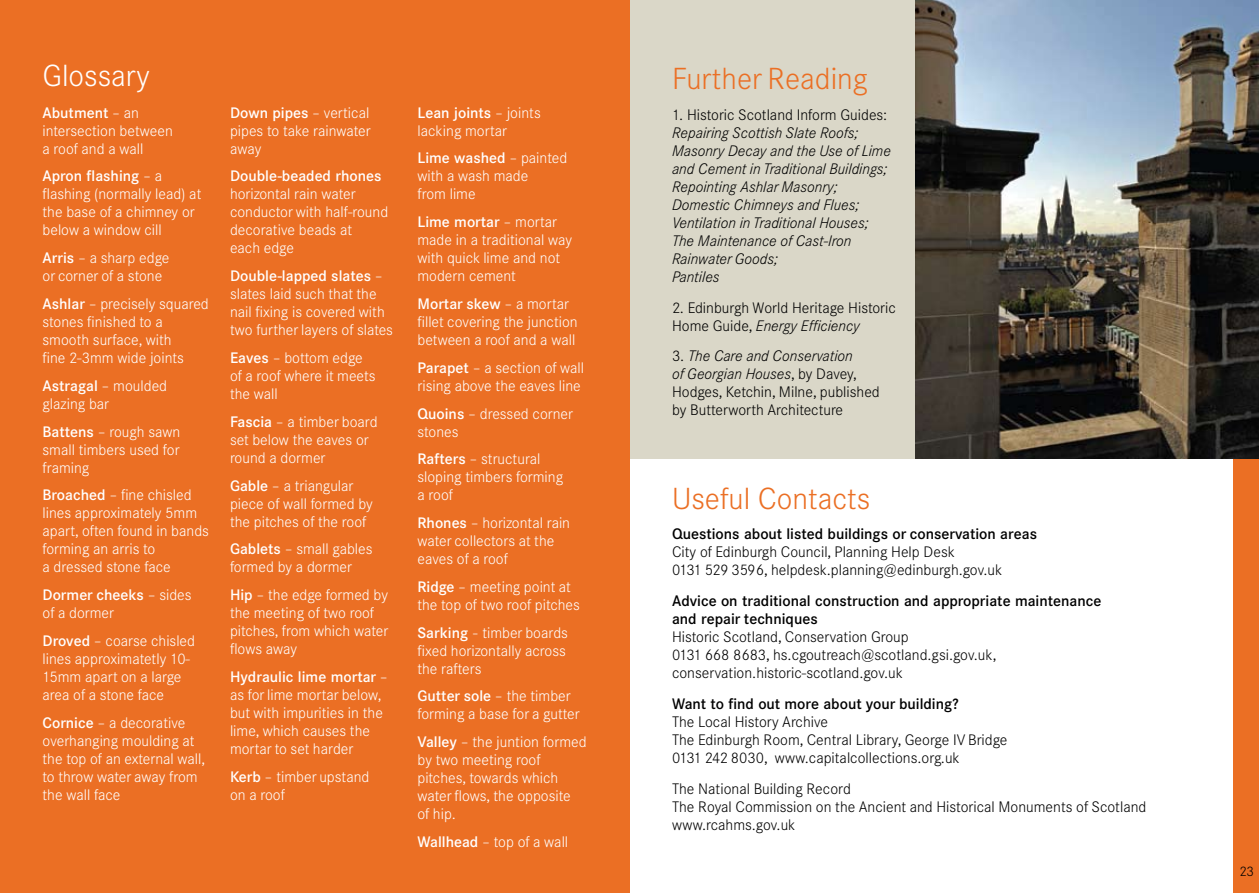
<style>
.page{position:relative;width:1259px;height:893px;background:#fff}
.page>*{position:absolute;margin:0;border:0;box-sizing:border-box;transform-origin:0 0}
.t1{font:300 30px "Corporate Sans BQ";color:#eb6f24}
.t2{font:300 30px "Corporate Sans BQ";color:#fff}
.t3{font:300 15px/18px "Corporate Sans BQ";color:#fff}
.t4{font:300 15px/18px "Corporate Sans BQ";color:#000}
.t5{font:italic 300 15px/18px "Corporate Sans BQ";color:#000}
.t6{font:500 15px/18px "Corporate Sans BQ";color:#000}
.t7{font:500 15px "Corporate Sans BQ";color:#fff}
.t8{font:300 13.5px "Corporate Sans BQ";color:#000}
.s1{font-style:italic}
.s2{font-weight:500}
</style>
<div class="page">
<div style="left:629px;top:0;width:363px;height:458px;background:#dad7c8"></div>
<div style="left:0;top:0;width:629px;height:893px;background:#eb6f24"></div>
<div style="left:1233px;top:0;width:26px;height:893px;background:#eb6f24"></div>
<img style="left:916px;top:0;width:343px;height:458px">
<h1 class="t2" style="left:43px;top:58px;width:109px">Glossary</h1>
<h1 class="t1" style="left:672px;top:61px;width:197px">Further Reading</h1>
<p class="t4" style="left:672px;top:106px;width:217px">1. Historic Scotland Inform Guides:</p>
<p class="t5" style="left:672px;top:124px;width:220px">Repairing Scottish Slate Roofs;<br>Masonry Decay and the Use of Lime and Cement in Traditional Buildings;<br>Repointing Ashlar Masonry;<br>Domestic Chimneys and Flues;<br>Ventilation in Traditional Houses;<br>The Maintenance of Cast-Iron<br>Rainwater Goods;<br>Pantiles</p>
<p class="t4" style="left:672px;top:299px;width:225px">2. Edinburgh World Heritage Historic<br>Home Guide, <span class="s1">Energy Efficiency</span></p>
<p class="t4" style="left:672px;top:347px;width:209px">3. <span class="s1">The Care and Conservation<br>of Georgian Houses</span>, by Davey,<br>Hodges, Ketchin, Milne, published by Butterworth Architecture</p>
<p class="t3" style="left:230px;top:103px;width:142px;text-align:justify"><span class="s2">Down pipes</span> – vertical pipes to take rainwater away</p>
<p class="t7" style="left:230px;top:167px;width:153px">Double-beaded rhones</p>
<p class="t3" style="left:230px;top:185px;width:160px">horizontal rain water conductor with half-round decorative beads at<br>each edge</p>
<p class="t3" style="left:230px;top:267px;width:164px"><span class="s2">Double-lapped slates</span> – slates laid such that the nail fixing is covered with two further layers of slates</p>
<p class="t3" style="left:230px;top:349px;width:147px"><span class="s2">Eaves</span> – bottom edge of a roof where it meets the wall</p>
<p class="t3" style="left:230px;top:413px;width:149px"><span class="s2">Fascia</span> – a timber board set below the eaves or round a dormer</p>
<p class="t3" style="left:230px;top:476px;width:144px"><span class="s2">Gable</span> – a triangular piece of wall formed by the pitches of the roof</p>
<p class="t3" style="left:230px;top:540px;width:144px"><span class="s2">Gablets</span> – small gables formed by a dormer</p>
<p class="t3" style="left:230px;top:586px;width:160px"><span class="s2">Hip</span> – the edge formed by the meeting of two roof pitches, from which water flows away</p>
<p class="t3" style="left:230px;top:668px;width:159px"><span class="s2">Hydraulic lime mortar</span> – as for lime mortar below, but with impurities in the lime, which causes the mortar to set harder</p>
<p class="t3" style="left:230px;top:768px;width:141px"><span class="s2">Kerb</span> – timber upstand on a roof</p>
<p class="t3" style="left:417px;top:103px;width:125px"><span class="s2">Lean joints</span> – joints lacking mortar</p>
<p class="t3" style="left:417px;top:149px;width:151px"><span class="s2">Lime washed</span> – painted with a wash made<br>from lime</p>
<p class="t3" style="left:417px;top:213px;width:156px"><span class="s2">Lime mortar</span> – mortar made in a traditional way with quick lime and not modern cement</p>
<p class="t3" style="left:417px;top:295px;width:162px"><span class="s2">Mortar skew</span> – a mortar fillet covering the junction between a roof and a wall</p>
<p class="t3" style="left:417px;top:359px;width:168px"><span class="s2">Parapet</span> – a section of wall rising above the eaves line</p>
<p class="t3" style="left:417px;top:404px;width:157px"><span class="s2">Quoins</span> – dressed corner stones</p>
<p class="t3" style="left:417px;top:450px;width:147px"><span class="s2">Rafters</span> – structural sloping timbers forming a roof</p>
<p class="t3" style="left:417px;top:514px;width:154px"><span class="s2">Rhones</span> – horizontal rain water collectors at the eaves of a roof</p>
<p class="t3" style="left:417px;top:578px;width:164px"><span class="s2">Ridge</span> – meeting point at the top of two roof pitches</p>
<p class="t3" style="left:417px;top:624px;width:152px"><span class="s2">Sarking</span> - timber boards fixed horizontally across the rafters</p>
<p class="t3" style="left:417px;top:687px;width:164px"><span class="s2">Gutter sole</span> – the timber forming a base for a gutter</p>
<p class="t3" style="left:417px;top:733px;width:171px"><span class="s2">Valley</span> – the juntion formed by two meeting roof pitches, towards which water flows, the opposite<br>of hip.</p>
<p class="t3" style="left:417px;top:833px;width:152px"><span class="s2">Wallhead</span> – top of a wall</p>
<p class="t3" style="left:43px;top:103px;width:132px"><span class="s2">Abutment</span> – an intersection between a roof and a wall</p>
<p class="t3" style="left:43px;top:167px;width:160px"><span class="s2">Apron flashing</span> – a flashing (normally lead) at the base of a chimney or below a window cill</p>
<p class="t3" style="left:43px;top:249px;width:128px"><span class="s2">Arris</span> – a sharp edge or corner of a stone</p>
<p class="t3" style="left:43px;top:295px;width:168px"><span class="s2">Ashlar</span> – precisely squared stones finished to a smooth surface, with<br>fine 2-3mm wide joints</p>
<p class="t3" style="left:43px;top:377px;width:126px"><span class="s2">Astragal</span> – moulded glazing bar</p>
<p class="t3" style="left:43px;top:422px;width:139px;text-align:justify"><span class="s2">Battens</span> – rough sawn small timbers used for framing</p>
<p class="t3" style="left:43px;top:486px;width:168px"><span class="s2">Broached</span> – fine chisled lines approximately 5mm apart, often found in bands forming an arris to<br>a dressed stone face</p>
<p class="t3" style="left:43px;top:586px;width:151px"><span class="s2">Dormer cheeks</span> – sides of a dormer</p>
<p class="t3" style="left:43px;top:632px;width:154px"><span class="s2">Droved</span> – coarse chisled lines approximatetly 10-<br>15mm apart on a large area of a stone face</p>
<p class="t3" style="left:43px;top:714px;width:164px"><span class="s2">Cornice</span> – a decorative overhanging moulding at the top of an external wall, to throw water away from the wall face</p>
<h1 class="t1" style="left:672px;top:481px;width:200px">Useful Contacts</h1>
<p class="t6" style="left:672px;top:525px;width:366px">Questions about listed buildings or conservation areas</p>
<p class="t4" style="left:672px;top:543px;width:332px">City of Edinburgh Council, Planning Help Desk<br>0131 529 3596, helpdesk.planning@edinburgh.gov.uk</p>
<p class="t6" style="left:672px;top:592px;width:431px">Advice on traditional construction and appropriate maintenance and repair techniques</p>
<p class="t4" style="left:672px;top:628px;width:326px">Historic Scotland, Conservation Group<br>0131 668 8683, hs.cgoutreach@scotland.gsi.gov.uk, conservation.historic-scotland.gov.uk</p>
<p class="t6" style="left:672px;top:695px;width:288px">Want to find out more about your building?</p>
<p class="t4" style="left:672px;top:713px;width:337px">The Local History Archive<br>The Edinburgh Room, Central Library, George IV Bridge<br>0131 242 8030, www.capitalcollections.org.uk</p>
<p class="t4" style="left:672px;top:780px;width:476px">The National Building Record<br>The Royal Commission on the Ancient and Historical Monuments of Scotland www.rcahms.gov.uk</p>
<p class="t8" style="left:1239px;top:863px;width:16px">23</p>
</div>
